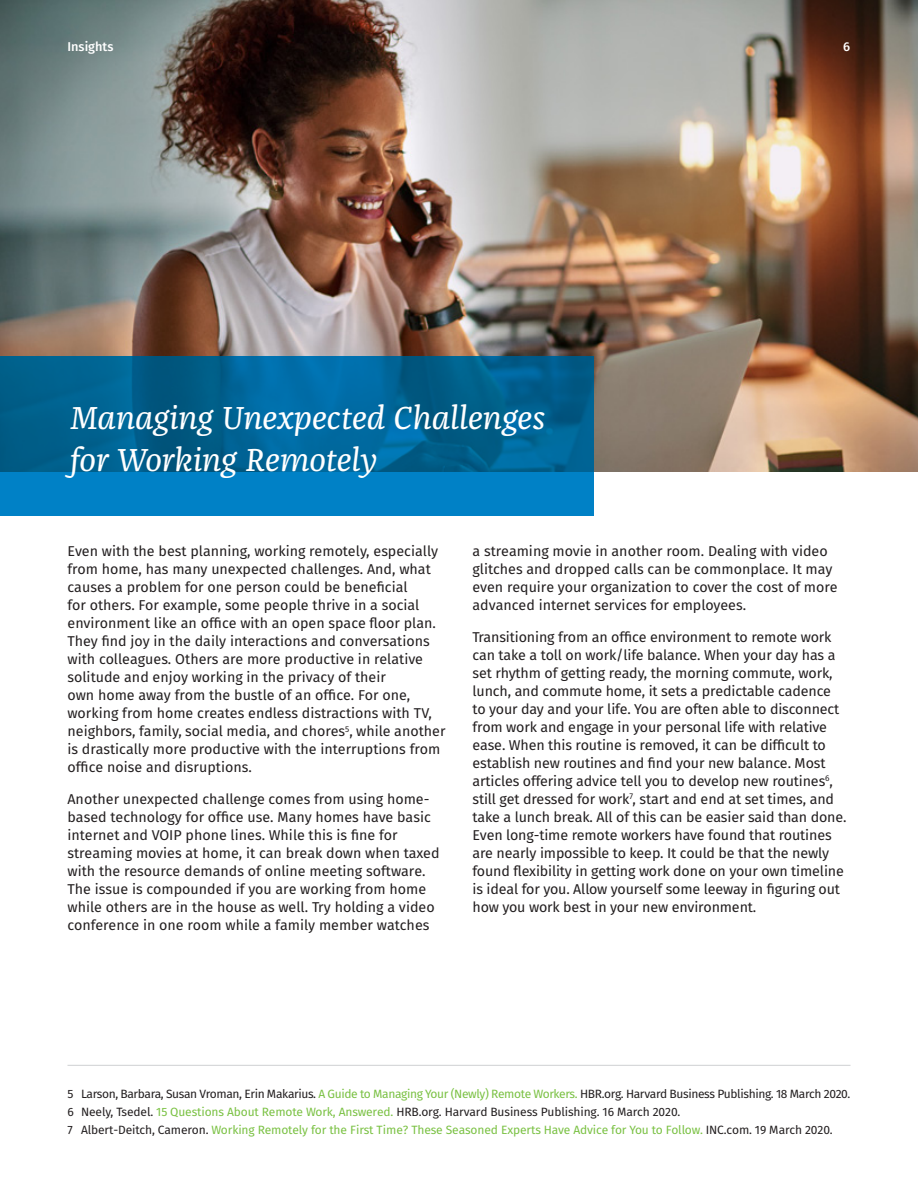
<style>
.page{position:relative;width:918px;height:1188px;background:#fff}
.page>*{position:absolute;margin:0;border:0;box-sizing:border-box;transform-origin:0 0}
.t1{font:italic 33px/42px "Franziska OT";color:#fff}
.t2{font:14.25px/18px "Fira Sans";color:#231f20}
.t3{font:500 12.75px "Fira Sans";color:#fff}
.t4{font:12px/18px "Fira Sans";letter-spacing:-.01em;color:#231f20}
.s1{color:#7ac143}
</style>
<div class="page">
<img style="left:0;top:0;width:918px;height:471px">
<svg style="left:0;top:357px;width:594px;height:159px;background:#006aa0"></svg>
<hr style="left:68px;top:1065px;width:782px;height:1px;background:#cfd0d2">
<p class="t3" style="left:67px;top:36px;width:47px">Insights</p>
<p class="t3" style="left:843px;top:36px;width:9px">6</p>
<h1 class="t1" style="left:70px;top:398px;width:477px">Managing Unexpected Challenges for Working Remotely</h1>
<p class="t2" style="left:67px;top:542px;width:380px">Even with the best planning, working remotely, especially from home, has many unexpected challenges. And, what causes a problem for one person could be beneficial<br>for others. For example, some people thrive in a social environment like an office with an open space floor plan.<br>They find joy in the daily interactions and conversations with colleagues. Others are more productive in relative solitude and enjoy working in the privacy of their<br>own home away from the bustle of an office. For one, working from home creates endless distractions with TV, neighbors, family, social media, and chores<sup>5</sup>, while another is drastically more productive with the interruptions from office noise and disruptions.</p>
<p class="t2" style="left:67px;top:789px;width:374px">Another unexpected challenge comes from using home&shy;based technology for office use. Many homes have basic internet and VOIP phone lines. While this is fine for streaming movies at home, it can break down when taxed with the resource demands of online meeting software.<br>The issue is compounded if you are working from home while others are in the house as well. Try holding a video conference in one room while a family member watches</p>
<p class="t2" style="left:472px;top:542px;width:367px">a streaming movie in another room. Dealing with video glitches and dropped calls can be commonplace. It may even require your organization to cover the cost of more advanced internet services for employees.</p>
<p class="t2" style="left:472px;top:627px;width:376px">Transitioning from an office environment to remote work can take a toll on work/life balance. When your day has a set rhythm of getting ready, the morning commute, work, lunch, and commute home, it sets a predictable cadence to your day and your life. You are often able to disconnect from work and engage in your personal life with relative ease. When this routine is removed, it can be difficult to establish new routines and find your new balance. Most articles offering advice tell you to develop new routines<sup>6</sup>, still get dressed for work<sup>7</sup>, start and end at set times, and take a lunch break. All of this can be easier said than done.<br>Even long-time remote workers have found that routines are nearly impossible to keep. It could be that the newly found flexibility in getting work done on your own timeline is ideal for you. Allow yourself some leeway in figuring out how you work best in your new environment.</p>
<p class="t4" style="left:68px;top:1084px;width:785px">5 Larson, Barbara, Susan Vroman, Erin Makarius. <span class="s1">A Guide to Managing Your (Newly) Remote Workers.</span> HBR.org. Harvard Business Publishing. 18 March 2020.<br>6 Neely, Tsedel. <span class="s1">15 Questions About Remote Work, Answered.</span> HRB.org. Harvard Business Publishing. 16 March 2020.<br>7 Albert-Deitch, Cameron. <span class="s1">Working Remotely for the First Time? These Seasoned Experts Have Advice for You to Follow.</span> INC.com. 19 March 2020.</p>
</div>
